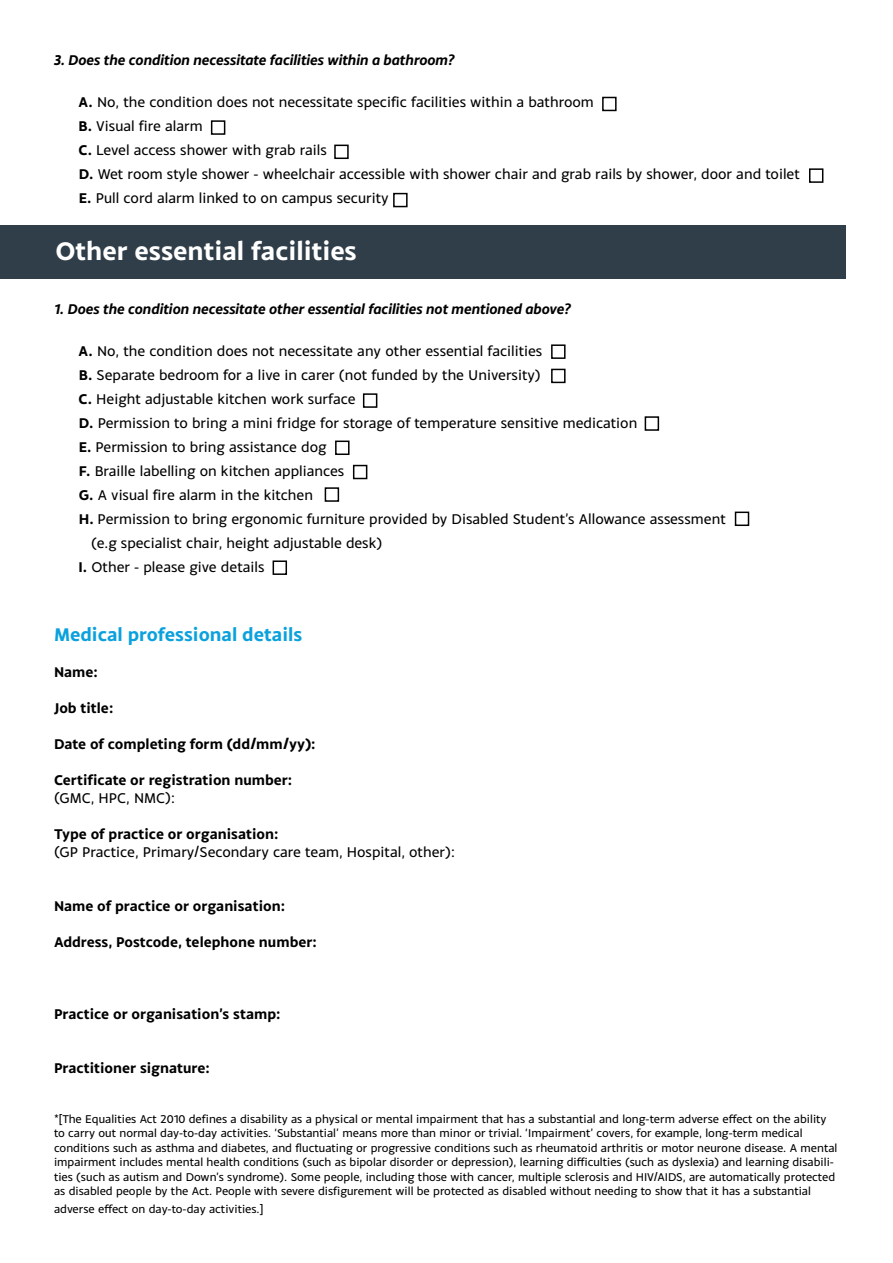
<style>
.page{position:relative;width:893px;height:1263px;background:#fff}
.page>*{position:absolute;margin:0;border:0;box-sizing:border-box;transform-origin:0 0}
.t1{font:700 27px "Monsal Gothic";color:#fff}
.t2{font:700 19.5px "Monsal Gothic";color:#0ba1dd}
.t3{font:15px/24px "Monsal Gothic";color:#000}
.t4{font:700 15px "Monsal Gothic";color:#000}
.t5{font:italic 700 15px "Monsal Gothic";color:#000}
.t6{font:12px/14.4px "Monsal Gothic";color:#000}
.s1{font-weight:700}
</style>
<div class="page">
<div style="left:602px;top:97px;width:15px;height:14px;border:2px solid #000"></div>
<div style="left:211px;top:120px;width:14px;height:15px;border:2px solid #000"></div>
<div style="left:334px;top:145px;width:15px;height:14px;border:2px solid #000"></div>
<div style="left:809px;top:168px;width:14px;height:15px;border:2px solid #000"></div>
<div style="left:393px;top:193px;width:15px;height:14px;border:2px solid #000"></div>
<div style="left:0;top:225px;width:845px;height:53px;background:#303e49"></div>
<div style="left:551px;top:344px;width:15px;height:15px;border:2px solid #000"></div>
<div style="left:551px;top:369px;width:15px;height:14px;border:2px solid #000"></div>
<div style="left:363px;top:393px;width:14px;height:15px;border:2px solid #000"></div>
<div style="left:645px;top:416px;width:14px;height:15px;border:2px solid #000"></div>
<div style="left:335px;top:441px;width:15px;height:14px;border:2px solid #000"></div>
<div style="left:353px;top:465px;width:14px;height:14px;border:2px solid #000"></div>
<div style="left:735px;top:512px;width:14px;height:14px;border:2px solid #000"></div>
<div style="left:325px;top:487px;width:14px;height:15px;border:2px solid #000"></div>
<div style="left:273px;top:560px;width:14px;height:15px;border:2px solid #000"></div>
<p class="t5" style="left:54px;top:51px;width:402px">3. Does the condition necessitate facilities within a bathroom?</p>
<p class="t3" style="left:78px;top:90px;width:723px"><span class="s1">A.</span> No, the condition does not necessitate specific facilities within a bathroom<br><span class="s1">B.</span> Visual fire alarm<br><span class="s1">C.</span> Level access shower with grab rails<br><span class="s1">D.</span> Wet room style shower - wheelchair accessible with shower chair and grab rails by shower, door and toilet <span class="s1">E.</span> Pull cord alarm linked to on campus security</p>
<h1 class="t1" style="left:55px;top:233px;width:303px">Other essential facilities</h1>
<p class="t5" style="left:54px;top:299px;width:518px">1. Does the condition necessitate other essential facilities not mentioned above?</p>
<p class="t3" style="left:78px;top:338px;width:465px"><span class="s1">A.</span> No, the condition does not necessitate any other essential facilities</p>
<p class="t3" style="left:79px;top:362px;width:463px"><span class="s1">B.</span> Separate bedroom for a live in carer (not funded by the University)</p>
<p class="t3" style="left:78px;top:386px;width:279px"><span class="s1">C.</span> Height adjustable kitchen work surface</p>
<p class="t3" style="left:79px;top:410px;width:560px"><span class="s1">D.</span> Permission to bring a mini fridge for storage of temperature sensitive medication</p>
<p class="t3" style="left:79px;top:434px;width:249px"><span class="s1">E.</span> Permission to bring assistance dog</p>
<p class="t3" style="left:79px;top:458px;width:267px"><span class="s1">F.</span> Braille labelling on kitchen appliances</p>
<p class="t3" style="left:79px;top:482px;width:236px"><span class="s1">G.</span> A visual fire alarm in the kitchen</p>
<p class="t3" style="left:79px;top:506px;width:648px"><span class="s1">H.</span> Permission to bring ergonomic furniture provided by Disabled Student’s Allowance assessment</p>
<p class="t3" style="left:91px;top:530px;width:293px">(e.g specialist chair, height adjustable desk)</p>
<p class="t3" style="left:78px;top:554px;width:188px"><span class="s1">I.</span> Other - please give details</p>
<h2 class="t2" style="left:54px;top:621px;width:250px">Medical professional details</h2>
<p class="t4" style="left:54px;top:662px;width:45px">Name:</p>
<p class="t4" style="left:54px;top:698px;width:61px">Job title:</p>
<p class="t4" style="left:54px;top:734px;width:263px">Date of completing form (dd/mm/yy):</p>
<p class="t4" style="left:54px;top:770px;width:240px">Certificate or registration number:</p>
<p class="t3" style="left:54px;top:785px;width:122px">(GMC, HPC, NMC):</p>
<p class="t4" style="left:54px;top:824px;width:226px">Type of practice or organisation:</p>
<p class="t3" style="left:54px;top:839px;width:402px">(GP Practice, Primary/Secondary care team, Hospital, other):</p>
<p class="t4" style="left:54px;top:896px;width:233px">Name of practice or organisation:</p>
<p class="t4" style="left:54px;top:932px;width:264px">Address, Postcode, telephone number:</p>
<p class="t4" style="left:54px;top:1004px;width:228px">Practice or organisation’s stamp:</p>
<p class="t4" style="left:54px;top:1058px;width:157px">Practitioner signature:</p>
<p class="t6" style="left:54px;top:1111px;width:785px">*[The Equalities Act 2010 defines a disability as a physical or mental impairment that has a substantial and long-term adverse effect on the ability to carry out normal day-to-day activities. ‘Substantial’ means more than minor or trivial. ‘Impairment’ covers, for example, long-term medical conditions such as asthma and diabetes, and fluctuating or progressive conditions such as rheumatoid arthritis or motor neurone disease. A mental impairment includes mental health conditions (such as bipolar disorder or depression), learning difficulties (such as dyslexia) and learning disabili&shy;ties (such as autism and Down’s syndrome). Some people, including those with cancer, multiple sclerosis and HIV/AIDS, are automatically protected as disabled people by the Act. People with severe disfigurement will be protected as disabled without needing to show that it has a substantial</p>
<p class="t6" style="left:54px;top:1201px;width:211px">adverse effect on day-to-day activities.]</p>
</div>
